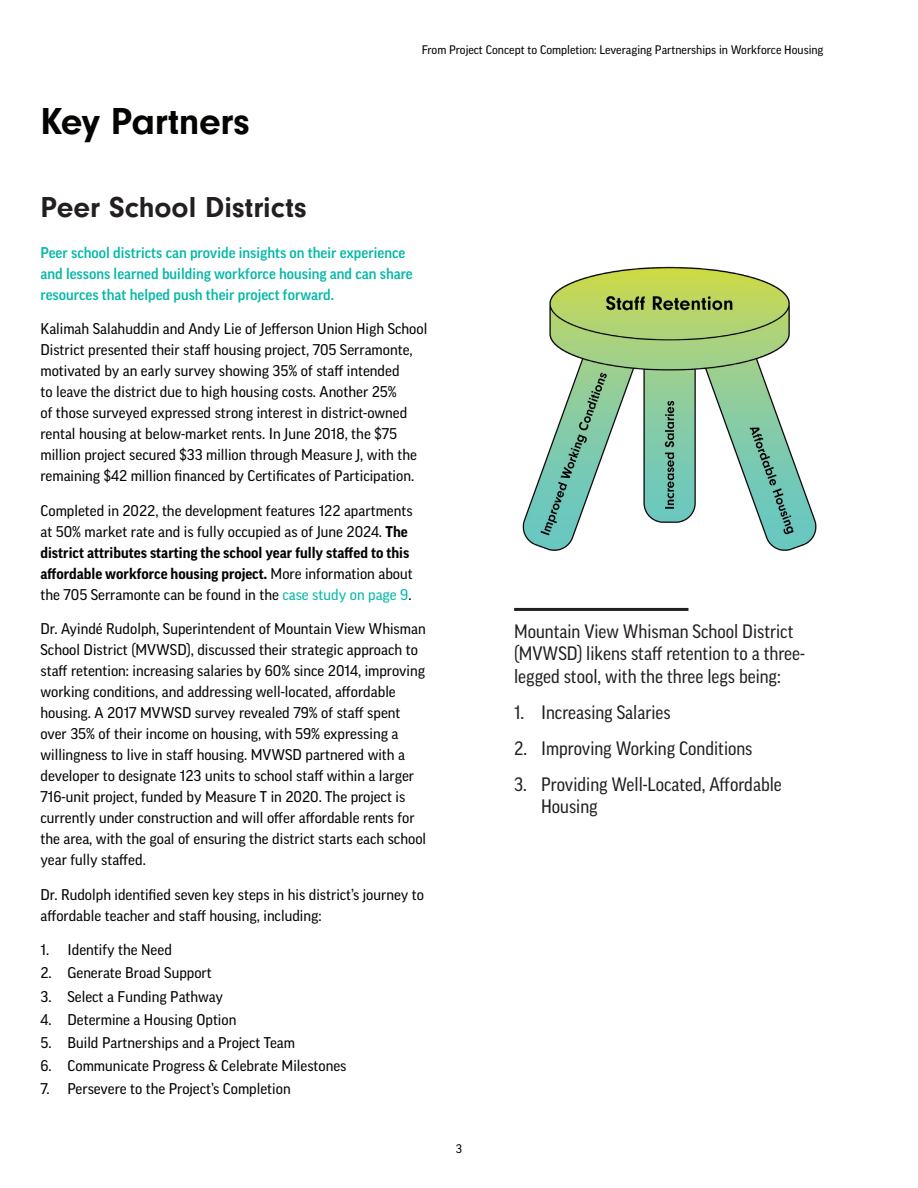
<style>
.page{position:relative;width:918px;height:1188px;background:#fff}
.page>*{position:absolute;margin:0;border:0;box-sizing:border-box;transform-origin:0 0}
.Multistudio_-_Heading_2{font:700 39px "Neuzeit Gro";letter-spacing:-.01em;color:#040503}
.Multistudio_-_Heading_3{font:700 30px "Neuzeit Gro";color:#231f20}
.Multistudio_-_Accent{font:18.75px/22.5px "Good Pro Narr News";color:#231f20}
.Multistudio_-_Body{font:15px/21px "Good Pro News";color:#040503}
.Multistudio_-_Body-2{font:500 15px/21px "Good Pro";color:#03b8a7}
.t1{font:12px "Good Pro News";color:#040503}
.s1{font-family:"Good Pro";font-weight:700}
.s2{color:#03b8a7}
</style>
<div class="page">
<img style="left:522px;top:266px;width:295px;height:285px">
<hr style="left:514px;top:608px;width:174px;height:3px;background:#231f20">
<p class="Multistudio_-_Heading_2" style="left:40px;top:99px;width:211px">Key Partners</p>
<p class="t1" style="left:422px;top:43px;width:403px">From Project Concept to Completion: Leveraging Partnerships in Workforce Housing</p>
<p class="Multistudio_-_Heading_3" style="left:40px;top:190px;width:268px">Peer School Districts</p>
<p class="Multistudio_-_Body-2" style="left:40px;top:242px;width:374px">Peer school districts can provide insights on their experience and lessons learned building workforce housing and can share resources that helped push their project forward.</p>
<p class="Multistudio_-_Body" style="left:40px;top:318px;width:388px">Kalimah Salahuddin and Andy Lie of Jefferson Union High School District presented their staff housing project, 705 Serramonte, motivated by an early survey showing 35% of staff intended<br>to leave the district due to high housing costs. Another 25%<br>of those surveyed expressed strong interest in district-owned rental housing at below-market rents. In June 2018, the $75 million project secured $33 million through Measure J, with the remaining $42 million financed by Certificates of Participation.</p>
<p class="Multistudio_-_Body" style="left:40px;top:500px;width:374px">Completed in 2022, the development features 122 apartments at 50% market rate and is fully occupied as of June 2024. <span class="s1">The district attributes starting the school year fully staffed to this affordable workforce housing project.</span> More information about the 705 Serramonte can be found in the <span class="s2">case study on page 9</span>.</p>
<p class="Multistudio_-_Body" style="left:40px;top:618px;width:387px">Dr. Ayindé Rudolph, Superintendent of Mountain View Whisman School District (MVWSD), discussed their strategic approach to staff retention: increasing salaries by 60% since 2014, improving working conditions, and addressing well-located, affordable housing. A 2017 MVWSD survey revealed 79% of staff spent over 35% of their income on housing, with 59% expressing a willingness to live in staff housing. MVWSD partnered with a developer to designate 123 units to school staff within a larger 716-unit project, funded by Measure T in 2020. The project is currently under construction and will offer affordable rents for the area, with the goal of ensuring the district starts each school year fully staffed.</p>
<p class="Multistudio_-_Body" style="left:40px;top:884px;width:385px">Dr. Rudolph identified seven key steps in his district’s journey to affordable teacher and staff housing, including:</p>
<p class="Multistudio_-_Body" style="left:40px;top:939px;width:133px">1. Identify the Need</p>
<p class="Multistudio_-_Body" style="left:40px;top:963px;width:173px">2. Generate Broad Support</p>
<p class="Multistudio_-_Body" style="left:40px;top:986px;width:184px">3. Select a Funding Pathway</p>
<p class="Multistudio_-_Body" style="left:40px;top:1009px;width:197px">4. Determine a Housing Option</p>
<p class="Multistudio_-_Body" style="left:40px;top:1032px;width:256px">5. Build Partnerships and a Project Team</p>
<p class="Multistudio_-_Body" style="left:40px;top:1055px;width:308px">6. Communicate Progress &amp; Celebrate Milestones</p>
<p class="Multistudio_-_Body" style="left:40px;top:1078px;width:252px">7. Persevere to the Project’s Completion</p>
<p class="t1" style="left:456px;top:1142px;width:8px">3</p>
<p class="Multistudio_-_Accent" style="left:514px;top:620px;width:292px">Mountain View Whisman School District (MVWSD) likens staff retention to a three&shy;legged stool, with the three legs being:</p>
<p class="Multistudio_-_Accent" style="left:514px;top:701px;width:158px">1. Increasing Salaries</p>
<p class="Multistudio_-_Accent" style="left:514px;top:737px;width:240px">2. Improving Working Conditions</p>
<p class="Multistudio_-_Accent" style="left:541px;top:773px;width:242px;text-indent:-27px">3. Providing Well-Located, Affordable<br>Housing</p>
</div>
